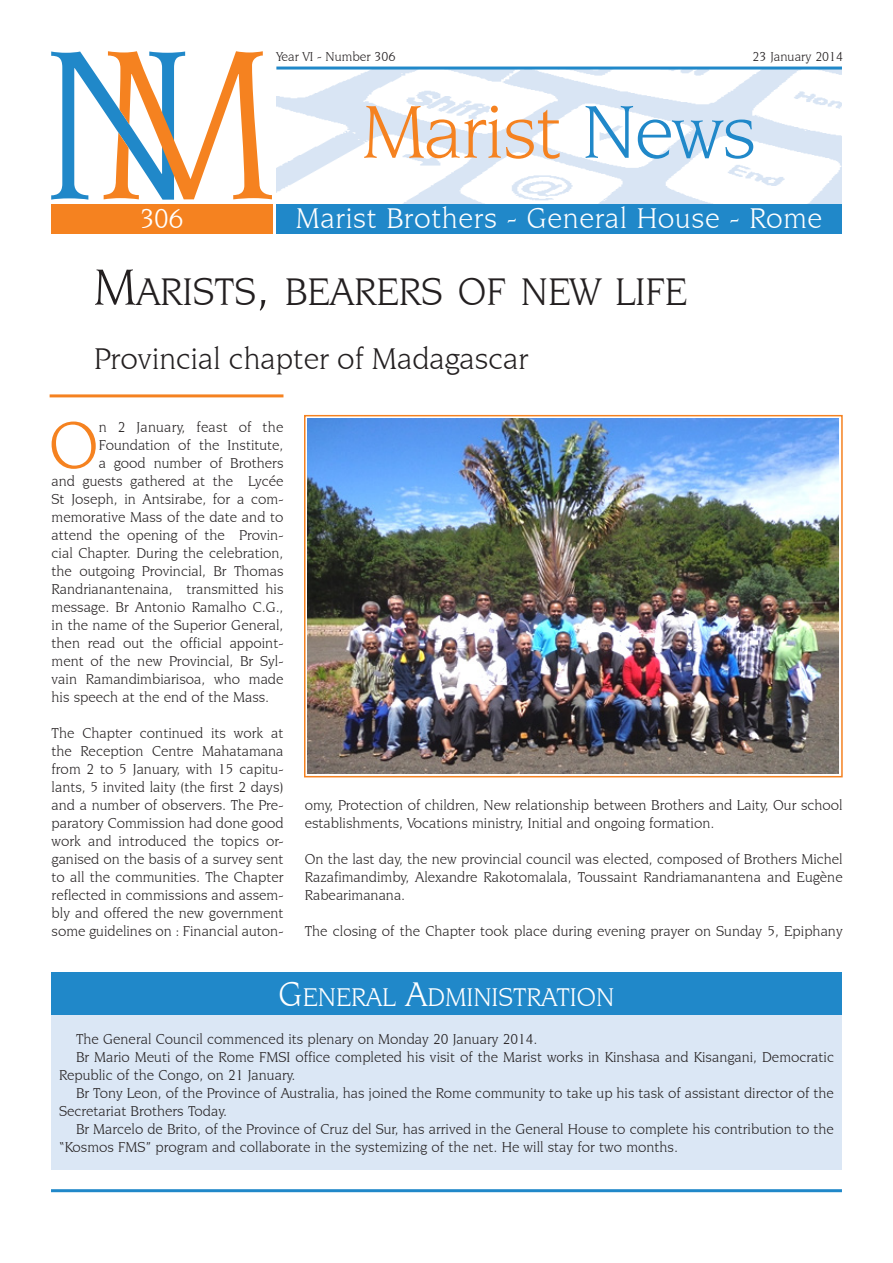
<style>
.page{position:relative;width:893px;height:1263px;background:#fff}
.page>*{position:absolute;margin:0;border:0;box-sizing:border-box;transform-origin:0 0}
.Normale{font:79.5px "Novarese IT Cby BT";letter-spacing:-.015em;color:#f58220}
.paragrafo4ComMaiuscu{font:70.2px "Novarese IT Cby BT";color:#f58220}
.Titolo{font:40.5px "Novarese IT Cby BT";color:#231f20}
.Sottotitolo{font:31.5px "Novarese IT Cby BT";color:#231f20}
.Normale-2{font:30px "Novarese IT Cby BT";letter-spacing:.02em;color:#fff}
.Normale-3{font:28.5px "Novarese IT Cby BT";color:#fff}
.Titolo-2{font:27px "Novarese IT Cby BT";color:#fff}
.paragrafo4{font:15px/18px "Novarese IT Cby BT";color:#231f20;text-align:justify}
.paragrafoSemDopo{font:15px/18px "Novarese IT Cby BT";color:#231f20}
.paragrafo4ComMaiuscu-2{font:15px "Novarese IT Cby BT";color:#231f20}
.Normale-4{font:13.5px "Novarese IT Cby BT";color:#231f20}
.s1{color:#2088c9}
.s2{font-size:54px}
.s3{font-size:36px}
</style>
<div class="page">
<img style="left:276px;top:70px;width:566px;height:134px">
<hr style="left:276px;top:67px;width:566px;height:3px;background:#2088c9">
<div style="left:276px;top:204px;width:566px;height:30px;background:#2088c9"></div>
<svg style="left:51px;top:51px;width:221px;height:149px"></svg>
<hr style="left:51px;top:1189px;width:791px;height:3px;background:#2088c9">
<div style="left:51px;top:1015px;width:791px;height:154px;background:#dbe7f5"></div>
<div style="left:51px;top:204px;width:221px;height:30px;background:#f58220"></div>
<hr style="left:50px;top:394px;width:233px;height:3px;background:#f58220">
<div style="left:51px;top:972px;width:791px;height:43px;background:#2088c9"></div>
<img style="left:307px;top:419px;width:532px;height:355px">
<div style="left:304px;top:415px;width:539px;height:362px;border:2px solid #f58220"></div>
<p class="Normale-4" style="left:276px;top:49px;width:120px">Year VI - Number 306</p>
<p class="Normale-4" style="left:753px;top:49px;width:92px">23 January 2014</p>
<p class="Normale-3" style="left:140px;top:202px;width:45px">306</p>
<p class="Normale" style="left:362px;top:85px;width:396px">Marist <span class="s1">News</span></p>
<p class="Normale-2" style="left:296px;top:201px;width:528px">Marist Brothers - General House - Rome</p>
<p class="Titolo" style="left:94px;top:267px;width:595px"><span class="s2">M</span>ARISTS<span class="s2">,</span> BEARERS OF NEW LIFE</p>
<p class="Sottotitolo" style="left:94px;top:340px;width:436px">Provincial chapter of Madagascar</p>
<p class="paragrafo4ComMaiuscu" style="left:49px;top:403px;width:52px">O</p>
<p class="paragrafo4ComMaiuscu-2" style="left:99px;top:418px;width:186px">n 2 January, feast of the</p>
<p class="paragrafo4ComMaiuscu-2" style="left:99px;top:436px;width:186px">Foundation of the Institute,</p>
<p class="paragrafo4ComMaiuscu-2" style="left:99px;top:454px;width:186px">a good number of Brothers</p>
<p class="paragrafo4ComMaiuscu-2" style="left:52px;top:472px;width:233px">and guests gathered at the Lycée</p>
<p class="paragrafo4ComMaiuscu-2" style="left:52px;top:490px;width:233px">St Joseph, in Antsirabe, for a com-</p>
<p class="paragrafo4ComMaiuscu-2" style="left:52px;top:508px;width:233px">memorative Mass of the date and to</p>
<p class="paragrafo4ComMaiuscu-2" style="left:52px;top:526px;width:233px">attend the opening of the Provin-</p>
<p class="paragrafo4ComMaiuscu-2" style="left:52px;top:544px;width:233px">cial Chapter. During the celebration,</p>
<p class="paragrafo4ComMaiuscu-2" style="left:52px;top:562px;width:233px">the outgoing Provincial, Br Thomas</p>
<p class="paragrafo4ComMaiuscu-2" style="left:52px;top:580px;width:233px">Randrianantenaina, transmitted his</p>
<p class="paragrafo4ComMaiuscu-2" style="left:52px;top:598px;width:233px">message. Br Antonio Ramalho C.G.,</p>
<p class="paragrafo4ComMaiuscu-2" style="left:52px;top:616px;width:233px">in the name of the Superior General,</p>
<p class="paragrafo4ComMaiuscu-2" style="left:52px;top:634px;width:233px">then read out the official appoint-</p>
<p class="paragrafo4ComMaiuscu-2" style="left:52px;top:652px;width:233px">ment of the new Provincial, Br Syl-</p>
<p class="paragrafo4ComMaiuscu-2" style="left:52px;top:670px;width:233px">vain Ramandimbiarisoa, who made</p>
<p class="paragrafo4ComMaiuscu-2" style="left:52px;top:688px;width:219px">his speech at the end of the Mass.</p>
<p class="paragrafo4" style="left:52px;top:724px;width:233px">The Chapter continued its work at the Reception Centre Mahatamana from 2 to 5 January, with 15 capitu&shy;lants, 5 invited laity (the first 2 days) and a number of observers. The Pre&shy;paratory Commission had done good work and introduced the topics or&shy;ganised on the basis of a survey sent to all the communities. The Chapter reflected in commissions and assem&shy;bly and offered the new government some guidelines on : Financial auton-</p>
<p class="paragrafo4" style="left:305px;top:796px;width:539px">omy, Protection of children, New relationship between Brothers and Laity, Our school establishments, Vocations ministry, Initial and ongoing formation.</p>
<p class="paragrafo4" style="left:305px;top:850px;width:539px">On the last day, the new provincial council was elected, composed of Brothers Michel Razafimandimby, Alexandre Rakotomalala, Toussaint Randriamanantena and Eugène Rabearimanana.</p>
<p class="paragrafo4" style="left:305px;top:922px;width:539px">The closing of the Chapter took place during evening prayer on Sunday 5, Epiphany</p>
<p class="Titolo-2" style="left:279px;top:981px;width:337px"><span class="s3">G</span>ENERAL <span class="s3">A</span>DMINISTRATION</p>
<p class="paragrafoSemDopo" style="left:76px;top:1030px;width:463px">The General Council commenced its plenary on Monday 20 January 2014.</p>
<p class="paragrafoSemDopo" style="left:59px;top:1048px;width:776px;text-indent:17px">Br Mario Meuti of the Rome FMSI office completed his visit of the Marist works in Kinshasa and Kisangani, Democratic<br>Republic of the Congo, on 21 January.</p>
<p class="paragrafoSemDopo" style="left:59px;top:1084px;width:776px;text-indent:17px">Br Tony Leon, of the Province of Australia, has joined the Rome community to take up his task of assistant director of the<br>Secretariat Brothers Today.</p>
<p class="paragrafoSemDopo" style="left:59px;top:1120px;width:776px;text-indent:17px">Br Marcelo de Brito, of the Province of Cruz del Sur, has arrived in the General House to complete his contribution to the “Kosmos FMS” program and collaborate in the systemizing of the net. He will stay for two months.</p>
</div>
